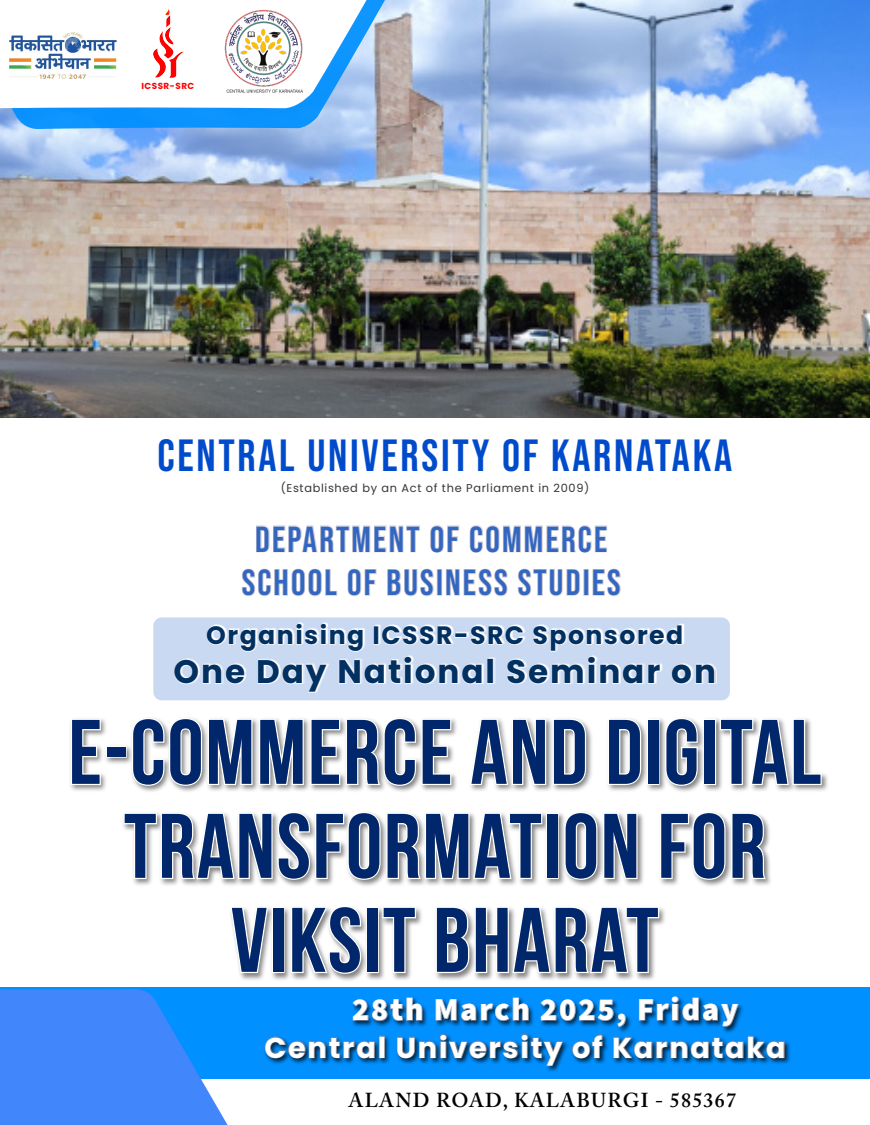
<style>
.page{position:relative;width:870px;height:1125px;background:#fff}
.page>*{position:absolute;margin:0;border:0;box-sizing:border-box;transform-origin:0 0}
.t1{font:700 91.25px/94px "Bebas Neue";letter-spacing:.02em;color:#00276b;text-align:center}
.t2{font:45.12px "Bebas Neue";letter-spacing:.06em;color:#004bcc}
.t3{font:36.38px/43.6px "Bebas Neue";letter-spacing:.06em;color:#3366bf;text-align:center}
.t4{font:700 32.62px "Poppins";letter-spacing:.06em;color:#013061}
.t5{font:900 31.88px "Source Sans Pro";letter-spacing:.06em;color:#fff}
.t6{font:700 28.88px "Poppins";letter-spacing:.06em;color:#fff}
.t7{font:700 25.12px "Poppins";letter-spacing:.06em;color:#013061}
.t8{font:600 20.12px "Adobe Caslon Pro";letter-spacing:.06em;color:#000}
.t9{font:11.38px "Poppins";letter-spacing:.06em;color:#353535}
.t10{font:700 8.75px "Poppins";letter-spacing:.06em;color:#f00}
</style>
<div class="page">
<img style="left:0;top:0;width:869px;height:418px">
<svg style="left:0;top:109px;width:452px;height:20px;background:#47a0eb"></svg>
<svg style="left:0;top:988px;width:297px;height:137px;background:#4d93fc"></svg>
<img style="left:37px;top:717px;width:832px;height:295px">
<svg style="left:71px;top:718px;width:750px;height:256px"></svg>
<img style="left:321px;top:979px;width:489px;height:37px">
<svg style="left:352px;top:996px;width:386px;height:20px;background:#0e74c5"></svg>
<svg style="left:241px;top:525px;width:379px;height:71px"></svg>
<svg style="left:0;top:0;width:507px;height:109px"></svg>
<img style="left:232px;top:1016px;width:625px;height:74px">
<svg style="left:264px;top:1034px;width:520px;height:32px;background:#0c6ebc"></svg>
<img style="left:10px;top:32px;width:106px;height:47px">
<img style="left:147px;top:8px;width:42px;height:71px">
<img style="left:225px;top:10px;width:78px;height:84px">
<img style="left:153px;top:617px;width:577px;height:84px">
<svg style="left:174px;top:624px;width:540px;height:69px"></svg>
<p class="t10" style="left:141px;top:81px;width:54px">ICSSR-SRC</p>
<p class="t2" style="left:157px;top:430px;width:576px">CENTRAL UNIVERSITY OF KARNATAKA</p>
<p class="t9" style="left:280px;top:481px;width:310px">(Established by an Act of the Parliament in 2009)</p>
<p class="t3" style="left:241px;top:517px;width:380px">DEPARTMENT OF COMMERCE<br>SCHOOL OF BUSINESS STUDIES</p>
<p class="t7" style="left:206px;top:621px;width:478px">Organising ICSSR-SRC Sponsored</p>
<p class="t4" style="left:173px;top:653px;width:543px">One Day National Seminar on</p>
<p class="t1" style="left:68px;top:704px;width:753px">E-COMMERCE AND DIGITAL<br>TRANSFORMATION FOR<br>VIKSIT BHARAT</p>
<p class="t5" style="left:352px;top:988px;width:387px">28th March 2025, Friday</p>
<p class="t6" style="left:264px;top:1031px;width:522px">Central University of Karnataka</p>
<p class="t8" style="left:348px;top:1088px;width:389px">ALAND ROAD, KALABURGI - 585367</p>
</div>
